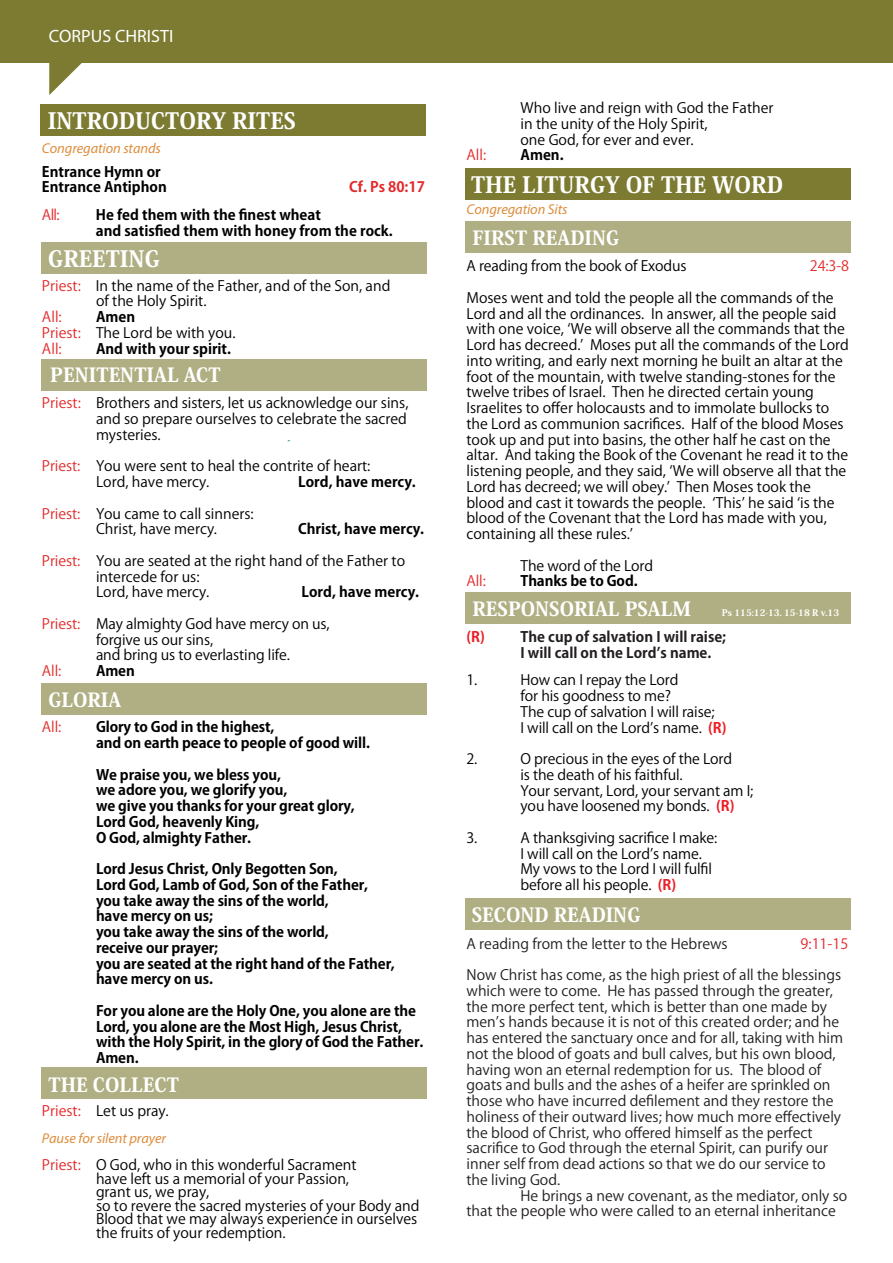
<style>
.page{position:relative;width:893px;height:1263px;background:#fff}
.page>*{position:absolute;margin:0;border:0;box-sizing:border-box;transform-origin:0 0}
.t1{font:800 22.35px "Koz Min Pro";color:#fff}
.t2{font:800 19.35px "Koz Min Pro";color:#fff}
.t3{font:17.85px "Myriad Pro";color:#fff}
.t4{font:14.25px/15.8px "Koz Go Pro";color:#000}
.t5{font:14.25px/15.8px "Koz Go Pro";color:#231f20}
.t6{font:700 14.25px/15.8px "Koz Go Pro";letter-spacing:-.01em;color:#000}
.t7{font:italic 14.25px "Myriad Pro";letter-spacing:-.005em;color:#dd8d3c}
.t8{font:700 14.25px/15.8px "Koz Go Pro";color:#231f20}
.t9{font:14.25px "Koz Go Pro";letter-spacing:-.01em;color:#e22b2a}
.t10{font:700 14.25px "Koz Go Pro";color:#e4292b}
.t11{font:14.25px "Koz Go Pro";color:#e8262a}
.t12{font:14.25px "Koz Go Pro";color:#e5282b}
.t13{font:14.25px "Koz Go Pro";color:#e4292b}
.t14{font:14.25px "Koz Go Pro";color:#e32a2a}
.t15{font:700 14.25px "Koz Go Pro";color:#ed1d24}
.t16{font:800 9px "Koz Min Pro";color:#fff}
.s1{color:#e4292b}
.s2{font-weight:700}
.s3{color:#e32a2a}
.s4{color:#e22b2a}
.s5{color:#e92428}
.s6{font-weight:700;color:#ed1d24}
</style>
<div class="page">
<div style="left:0;top:0;width:893px;height:62px;background:#7c7b31"></div>
<svg style="left:49px;top:62px;width:39px;height:33px"></svg>
<div style="left:40px;top:104px;width:386px;height:32px;background:#7c7b31"></div>
<div style="left:41px;top:242px;width:386px;height:32px;background:#b0af83"></div>
<div style="left:41px;top:359px;width:386px;height:32px;background:#b0af83"></div>
<div style="left:465px;top:168px;width:385px;height:32px;background:#7c7b31"></div>
<div style="left:465px;top:221px;width:385px;height:32px;background:#b0af83"></div>
<div style="left:465px;top:592px;width:385px;height:32px;background:#b0af83"></div>
<div style="left:465px;top:898px;width:385px;height:31px;background:#b0af83"></div>
<div style="left:41px;top:1067px;width:386px;height:32px;background:#b0af83"></div>
<div style="left:41px;top:683px;width:386px;height:32px;background:#b0af83"></div>
<p class="t3" style="left:49px;top:25px;width:126px">CORPUS CHRISTI</p>
<h1 class="t1" style="left:48px;top:105px;width:250px">INTRODUCTORY RITES</h1>
<p class="t7" style="left:42px;top:139px;width:120px">Congregation stands</p>
<p class="t6" style="left:42px;top:164px;width:126px">Entrance Hymn or<br>Entrance Antiphon</p>
<p class="t10" style="left:349px;top:178px;width:77px">Cf. Ps 80:17</p>
<p class="t12" style="left:42px;top:206px;width:19px">All:</p>
<p class="t6" style="left:96px;top:208px;width:298px">He fed them with the finest wheat<br>and satisfied them with honey from the rock.</p>
<p class="t4" style="left:96px;top:278px;width:296px;text-indent:-54px"><span class="s1">Priest:</span> In the name of the Father, and of the Son, and of the Holy Spirit.</p>
<p class="t13" style="left:42px;top:308px;width:21px">All:</p>
<h1 class="t1" style="left:48px;top:242px;width:113px">GREETING</h1>
<p class="t4" style="left:42px;top:309px;width:195px;text-indent:54px"><span class="s2">Amen<br></span><span class="s1">Priest:</span> The Lord be with you.<br><span class="s1">All:</span></p>
<p class="t6" style="left:96px;top:341px;width:137px">And with your spirit.</p>
<p class="t4" style="left:96px;top:395px;width:314px;text-align:justify;text-indent:-54px"><span class="s1">Priest:</span> Brothers and sisters, let us acknowledge our sins, and so prepare ourselves to celebrate the sacred mysteries.</p>
<p class="t4" style="left:96px;top:459px;width:276px;text-indent:-54px"><span class="s3">Priest:</span> You were sent to heal the contrite of heart:<br>Lord, have mercy.</p>
<h2 class="t2" style="left:50px;top:361px;width:172px">PENITENTIAL ACT</h2>
<p class="t6" style="left:298px;top:475px;width:119px">Lord, have mercy.</p>
<p class="t4" style="left:96px;top:506px;width:159px;text-indent:-54px"><span class="s3">Priest:</span> You came to call sinners:<br>Christ, have mercy.</p>
<p class="t6" style="left:298px;top:522px;width:127px">Christ, have mercy.</p>
<p class="t4" style="left:96px;top:553px;width:311px;text-indent:-54px"><span class="s3">Priest:</span> You are seated at the right hand of the Father to intercede for us:<br>Lord, have mercy.</p>
<p class="t6" style="left:302px;top:585px;width:119px">Lord, have mercy.</p>
<p class="t4" style="left:96px;top:616px;width:235px;text-indent:-54px"><span class="s4">Priest:</span> May almighty God have mercy on us, forgive us our sins,<br>and bring us to everlasting life.</p>
<p class="t9" style="left:42px;top:662px;width:21px">All:</p>
<p class="t6" style="left:96px;top:664px;width:40px">Amen</p>
<h2 class="t2" style="left:48px;top:685px;width:74px">GLORIA</h2>
<p class="t9" style="left:42px;top:718px;width:21px">All:</p>
<p class="t6" style="left:96px;top:720px;width:275px">Glory to God in the highest,<br>and on earth peace to people of good will.</p>
<p class="t6" style="left:96px;top:767px;width:260px">We praise you, we bless you,<br>we adore you, we glorify you,<br>we give you thanks for your great glory,<br>Lord God, heavenly King,<br>O God, almighty Father.</p>
<p class="t6" style="left:96px;top:862px;width:300px">Lord Jesus Christ, Only Begotten Son,<br>Lord God, Lamb of God, Son of the Father, you take away the sins of the world,<br>have mercy on us;<br>you take away the sins of the world,<br>receive our prayer;<br>you are seated at the right hand of the Father, have mercy on us.</p>
<p class="t6" style="left:96px;top:1004px;width:329px">For you alone are the Holy One, you alone are the Lord, you alone are the Most High, Jesus Christ, with the Holy Spirit, in the glory of God the Father.<br>Amen.</p>
<h2 class="t2" style="left:48px;top:1070px;width:132px">THE COLLECT</h2>
<p class="t4" style="left:42px;top:1103px;width:128px"><span class="s5">Priest:</span> Let us pray.</p>
<p class="t7" style="left:42px;top:1130px;width:126px">Pause for silent prayer</p>
<p class="t4" style="left:96px;top:1159px;width:325px;line-height:13.5px;text-indent:-54px"><span class="s1">Priest:</span> O God, who in this wonderful Sacrament<br>have left us a memorial of your Passion,<br>grant us, we pray,<br>so to revere the sacred mysteries of your Body and Blood that we may always experience in ourselves the fruits of your redemption.</p>
<p class="t4" style="left:520px;top:100px;width:254px">Who live and reign with God the Father in the unity of the Holy Spirit,<br>one God, for ever and ever.</p>
<p class="t14" style="left:466px;top:146px;width:21px">All:</p>
<p class="t6" style="left:520px;top:148px;width:45px">Amen.</p>
<h1 class="t1" style="left:471px;top:168px;width:313px">THE LITURGY OF THE WORD</h1>
<h2 class="t2" style="left:472px;top:224px;width:148px">FIRST READING</h2>
<p class="t7" style="left:466px;top:201px;width:102px">Congregation Sits</p>
<p class="t4" style="left:466px;top:259px;width:222px">A reading from the book of Exodus</p>
<p class="t9" style="left:810px;top:257px;width:41px">24:3-8</p>
<p class="t4" style="left:466px;top:290px;width:384px">Moses went and told the people all the commands of the Lord and all the ordinances. In answer, all the people said with one voice, ʻWe will observe all the commands that the Lord has decreed.ʼ Moses put all the commands of the Lord into writing, and early next morning he built an altar at the foot of the mountain, with twelve standing-stones for the twelve tribes of Israel. Then he directed certain young Israelites to offer holocausts and to immolate bullocks to the Lord as communion sacrifices. Half of the blood Moses took up and put into basins, the other half he cast on the altar. And taking the Book of the Covenant he read it to the listening people, and they said, ʻWe will observe all that the Lord has decreed; we will obey.ʼ Then Moses took the blood and cast it towards the people. ʻThisʼ he said ʻis the blood of the Covenant that the Lord has made with you, containing all these rules.ʼ</p>
<p class="t4" style="left:520px;top:558px;width:134px">The word of the Lord</p>
<p class="t9" style="left:466px;top:572px;width:21px">All:</p>
<p class="t6" style="left:520px;top:574px;width:119px">Thanks be to God.</p>
<h2 class="t2" style="left:472px;top:595px;width:220px">RESPONSORIAL PSALM</h2>
<p class="t16" style="left:722px;top:606px;width:119px">Ps 115:12-13. 15-18 R v.13</p>
<p class="t15" style="left:466px;top:627px;width:20px">(R)</p>
<p class="t8" style="left:520px;top:630px;width:207px">The cup of salvation I will raise;<br>I will call on the Lordʼs name.</p>
<p class="t4" style="left:466px;top:673px;width:12px">1.</p>
<p class="t4" style="left:520px;top:673px;width:208px">How can I repay the Lord<br>for his goodness to me?<br>The cup of salvation I will raise;<br>I will call on the Lordʼs name. <span class="s6">(R)</span></p>
<p class="t4" style="left:466px;top:751px;width:12px">2.</p>
<p class="t4" style="left:520px;top:751px;width:234px">O precious in the eyes of the Lord<br>is the death of his faithful.<br>Your servant, Lord, your servant am I; you have loosened my bonds. <span class="s6">(R)</span></p>
<p class="t4" style="left:466px;top:830px;width:12px">3.</p>
<p class="t4" style="left:520px;top:830px;width:198px">A thanksgiving sacrifice I make:<br>I will call on the Lordʼs name.<br>My vows to the Lord I will fulfil before all his people. <span class="s6">(R)</span></p>
<h2 class="t2" style="left:472px;top:900px;width:170px">SECOND READING</h2>
<p class="t5" style="left:466px;top:936px;width:263px">A reading from the letter to the Hebrews</p>
<p class="t11" style="left:801px;top:934px;width:49px">9:11-15</p>
<p class="t5" style="left:466px;top:967px;width:378px">Now Christ has come, as the high priest of all the blessings which were to come. He has passed through the greater, the more perfect tent, which is better than one made by menʼs hands because it is not of this created order; and he has entered the sanctuary once and for all, taking with him not the blood of goats and bull calves, but his own blood, having won an eternal redemption for us. The blood of goats and bulls and the ashes of a heifer are sprinkled on those who have incurred defilement and they restore the holiness of their outward lives; how much more effectively the blood of Christ, who offered himself as the perfect sacrifice to God through the eternal Spirit, can purify our inner self from dead actions so that we do our service to the living God.</p>
<p class="t5" style="left:466px;top:1188px;width:382px;text-indent:54px">He brings a new covenant, as the mediator, only so that the people who were called to an eternal inheritance</p>
</div>
